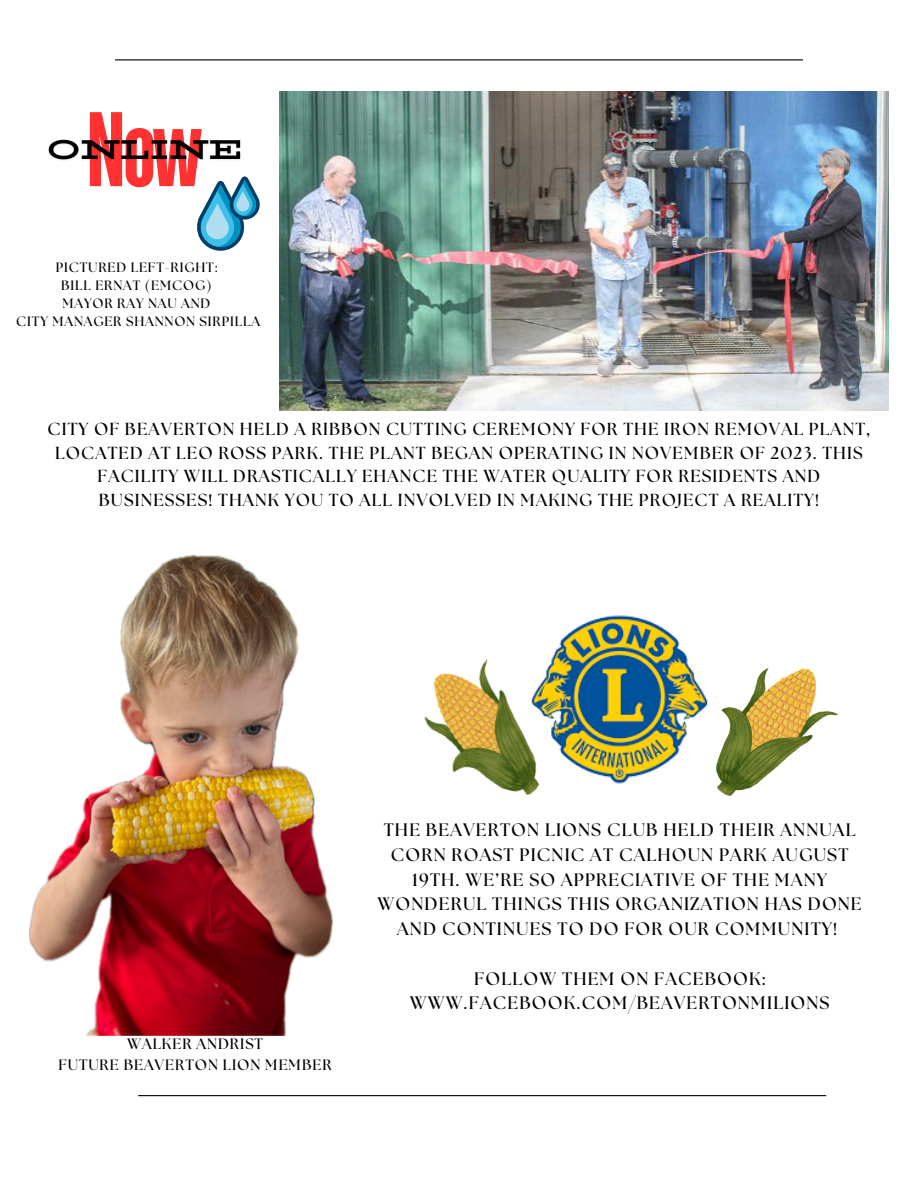
<style>
.page{position:relative;width:918px;height:1188px;background:#fff}
.page>*{position:absolute;margin:0;border:0;box-sizing:border-box;transform-origin:0 0}
.t1{font:700 105.75px "TT Bluescreens";color:#ff3131}
.t2{font:700 18px/24.8px "The Seasons";letter-spacing:.065em;color:#000;text-align:center}
.t3{font:700 17.4px/23.7px "The Seasons";letter-spacing:.065em;color:#000;text-align:center}
.t4{font:700 15px "The Seasons";letter-spacing:.065em;color:#000}
.t5{font:700 13.5px "The Seasons";letter-spacing:.065em;color:#000}
</style>
<div class="page">
<hr style="left:138px;top:1095px;width:688px;height:1px;background:#000">
<img style="left:280px;top:92px;width:608px;height:318px">
<svg style="left:197px;top:176px;width:63px;height:75px"></svg>
<hr style="left:115px;top:59px;width:688px;height:1px;background:#000">
<img style="left:558px;top:615px;width:174px;height:181px">
<img style="left:30px;top:556px;width:302px;height:479px">
<img style="left:716px;top:668px;width:122px;height:127px">
<img style="left:48px;top:139px;width:193px;height:22px">
<img style="left:424px;top:648px;width:142px;height:148px">
<p class="t1" style="left:86px;top:99px;width:118px">Now</p>
<p class="t5" style="left:56px;top:261px;width:163px">PICTURED LEFT-RIGHT:</p>
<h3 class="t5" style="left:61px;top:279px;width:152px">BILL ERNAT (EMCOG)</h3>
<p class="t5" style="left:62px;top:297px;width:149px">MAYOR RAY NAU AND</p>
<p class="t5" style="left:16px;top:315px;width:245px">CITY MANAGER SHANNON SIRPILLA</p>
<p class="t3" style="left:48px;top:418px;width:824px">CITY OF BEAVERTON HELD A RIBBON CUTTING CEREMONY FOR THE IRON REMOVAL PLANT, LOCATED AT LEO ROSS PARK. THE PLANT BEGAN OPERATING IN NOVEMBER OF 2023. THIS FACILITY WILL DRASTICALLY EHANCE THE WATER QUALITY FOR RESIDENTS AND BUSINESSES! THANK YOU TO ALL INVOLVED IN MAKING THE PROJECT A REALITY!</p>
<h3 class="t4" style="left:127px;top:1037px;width:137px">WALKER ANDRIST</h3>
<h3 class="t4" style="left:58px;top:1058px;width:275px">FUTURE BEAVERTON LION MEMBER</h3>
<p class="t2" style="left:378px;top:818px;width:486px">THE BEAVERTON LIONS CLUB HELD THEIR ANNUAL CORN ROAST PICNIC AT CALHOUN PARK AUGUST 19TH. WE’RE SO APPRECIATIVE OF THE MANY WONDERUL THINGS THIS ORGANIZATION HAS DONE AND CONTINUES TO DO FOR OUR COMMUNITY!</p>
<p class="t2" style="left:410px;top:967px;width:421px">FOLLOW THEM ON FACEBOOK:<br>WWW.FACEBOOK.COM/BEAVERTONMILIONS</p>
</div>
